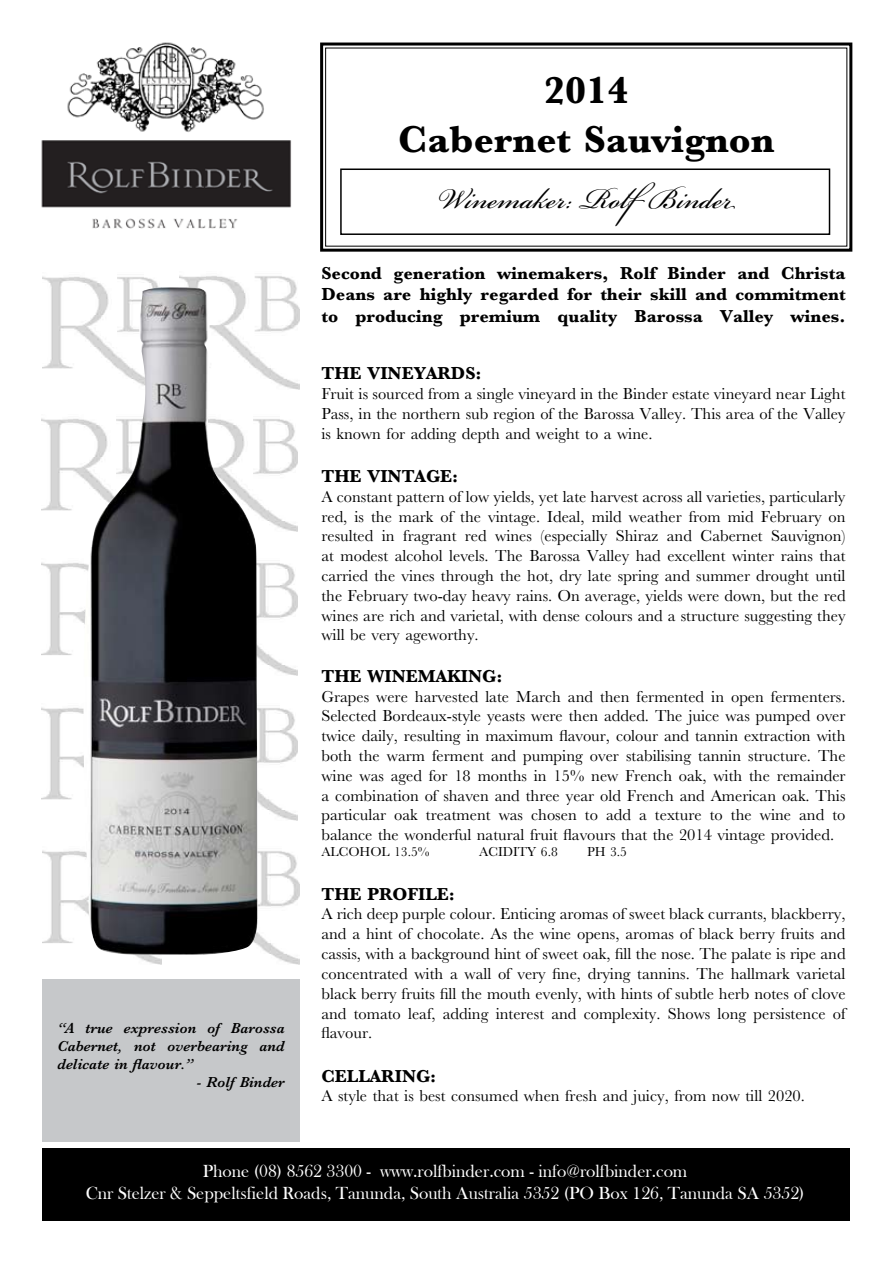
<style>
.page{position:relative;width:893px;height:1263px;background:#fff}
.page>*{position:absolute;margin:0;border:0;box-sizing:border-box;transform-origin:0 0}
.t1{font:45px "Bickham Script Pro";color:#000}
.t2{font:700 39px/49.1px "M Baskerville";color:#000;text-align:center}
.t3{font:700 18px/21.6px "M Baskerville";color:#000;text-align:justify}
.t4{font:18px/21.6px "Bask Old Face";color:#fff;text-align:center}
.t5{font:16.5px/19.8px "M Baskerville";color:#000;text-align:justify}
.t6{font:italic 600 15px/18px "M Baskerville";color:#000;text-align:justify}
.t7{font:13.5px "M Baskerville";color:#000}
</style>
<div class="page">
<img style="left:42px;top:276px;width:116px;height:93px">
<img style="left:180px;top:275px;width:119px;height:115px">
<img style="left:41px;top:418px;width:36px;height:93px">
<img style="left:258px;top:419px;width:40px;height:113px">
<img style="left:41px;top:562px;width:36px;height:93px">
<img style="left:258px;top:563px;width:40px;height:113px">
<img style="left:41px;top:707px;width:36px;height:93px">
<img style="left:258px;top:708px;width:40px;height:113px">
<img style="left:42px;top:850px;width:120px;height:115px">
<img style="left:258px;top:851px;width:41px;height:114px">
<svg style="left:320px;top:42px;width:533px;height:210px"></svg>
<img style="left:41px;top:42px;width:251px;height:187px">
<div style="left:43px;top:1148px;width:807px;height:72px;background:#000"></div>
<div style="left:43px;top:979px;width:257px;height:163px;background:#c6c8ca"></div>
<img style="left:77px;top:287px;width:181px;height:668px">
<h2 class="t2" style="left:398px;top:65px;width:378px">2014<br>Cabernet Sauvignon</h2>
<h1 class="t1" style="left:437px;top:166px;width:301px">Winemaker: RolfBinder</h1>
<p class="t6" style="left:57px;top:1019px;width:229px">“A true expression of Barossa Cabernet, not overbearing and delicate in flavour.”</p>
<p class="t6" style="left:197px;top:1073px;width:90px">- Rolf Binder</p>
<p class="t3" style="left:321px;top:262px;width:526px">Second generation winemakers, Rolf Binder and Christa Deans are highly regarded for their skill and commitment to producing premium quality Barossa Valley wines.</p>
<p class="t3" style="left:321px;top:363px;width:130px">The vineyards</p>
<p class="t3" style="left:475px;top:363px;width:7px">:</p>
<p class="t5" style="left:321px;top:384px;width:526px">Fruit is sourced from a single vineyard in the Binder estate vineyard near Light Pass, in the northern sub region of the Barossa Valley. This area of the Valley is known for adding depth and weight to a wine.</p>
<p class="t3" style="left:321px;top:465px;width:138px">The vinTAGE:</p>
<p class="t5" style="left:321px;top:486px;width:526px">A constant pattern of low yields, yet late harvest across all varieties, particularly red, is the mark of the vintage. Ideal, mild weather from mid February on resulted in fragrant red wines (especially Shiraz and Cabernet Sauvignon) at modest alcohol levels. The Barossa Valley had excellent winter rains that carried the vines through the hot, dry late spring and summer drought until the February two-day heavy rains. On average, yields were down, but the red wines are rich and varietal, with dense colours and a structure suggesting they will be very ageworthy.</p>
<p class="t3" style="left:321px;top:665px;width:182px">The winemaking :</p>
<p class="t5" style="left:321px;top:686px;width:526px">Grapes were harvested late March and then fermented in open fermenters.<br>Selected Bordeaux-style yeasts were then added. The juice was pumped over twice daily, resulting in maximum flavour, colour and tannin extraction with both the warm ferment and pumping over stabilising tannin structure. The wine was aged for 18 months in 15% new French oak, with the remainder a combination of shaven and three year old French and American oak. This particular oak treatment was chosen to add a texture to the wine and to balance the wonderful natural fruit flavours that the 2014 vintage provided.</p>
<p class="t7" style="left:321px;top:844px;width:20px">Alco</p>
<p class="t7" style="left:360px;top:844px;width:72px">hol 13.5%</p>
<p class="t7" style="left:479px;top:844px;width:96px">Acidity 6.8 pH</p>
<p class="t7" style="left:610px;top:844px;width:18px">3.5</p>
<p class="t3" style="left:321px;top:883px;width:135px">The PROFILE:</p>
<p class="t5" style="left:321px;top:904px;width:526px">A rich deep purple colour. Enticing aromas of sweet black currants, blackberry, and a hint of chocolate. As the wine opens, aromas of black berry fruits and cassis, with a background hint of sweet oak, fill the nose. The palate is ripe and concentrated with a wall of very fine, drying tannins. The hallmark varietal black berry fruits fill the mouth evenly, with hints of subtle herb notes of clove and tomato leaf, adding interest and complexity. Shows long persistence of flavour.</p>
<p class="t3" style="left:321px;top:1065px;width:116px">CELLARING:</p>
<p class="t5" style="left:321px;top:1086px;width:485px">A style that is best consumed when fresh and juicy, from now till 2020.</p>
<p class="t4" style="left:86px;top:1161px;width:720px">Phone (08) 8562 3300 - www.rolfbinder.com - info@rolfbinder.com<br>Cnr Stelzer &amp; Seppeltsfield Roads, Tanunda, South Australia 5352 (PO Box 126, Tanunda SA 5352)</p>
</div>
